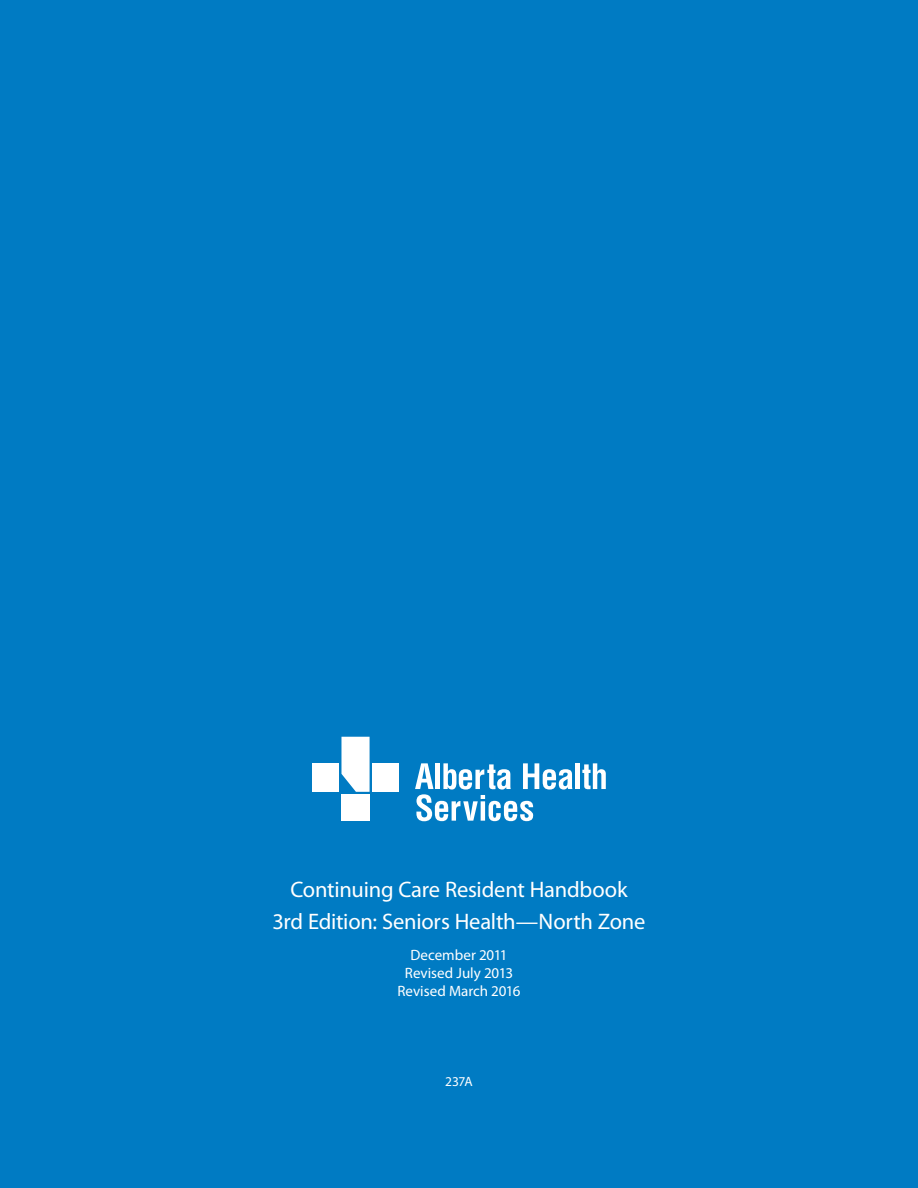
<style>
.page{position:relative;width:918px;height:1188px;background:#007bc3}
.page>*{position:absolute;margin:0;border:0;box-sizing:border-box;transform-origin:0 0}
.t1{font:22.5px/31.5px "Myriad Pro";letter-spacing:-.01em;color:#fff;text-align:center}
.t2{font:15px/18px "Myriad Pro";color:#fff;text-align:center}
.t3{font:13.5px "Myriad Pro";color:#fff}
</style>
<div class="page">
<hr style="left:576px;top:763px;width:4px;height:26px;background:#fff">
<svg style="left:582px;top:763px;width:24px;height:27px"></svg>
<svg style="left:415px;top:763px;width:157px;height:58px"></svg>
<div style="left:312px;top:763px;width:27px;height:29px;background:#fff"></div>
<div style="left:372px;top:763px;width:27px;height:29px;background:#fff"></div>
<div style="left:341px;top:794px;width:29px;height:27px;background:#fff"></div>
<svg style="left:341px;top:737px;width:29px;height:55px;background:#e1eff7"></svg>
<p class="t1" style="left:272px;top:875px;width:375px">Continuing Care Resident Handbook<br>3rd Edition: Seniors Health—North Zone</p>
<p class="t2" style="left:397px;top:947px;width:125px">December 2011<br>Revised July 2013<br>Revised March 2016</p>
<p class="t3" style="left:445px;top:1075px;width:29px">237A</p>
</div>
